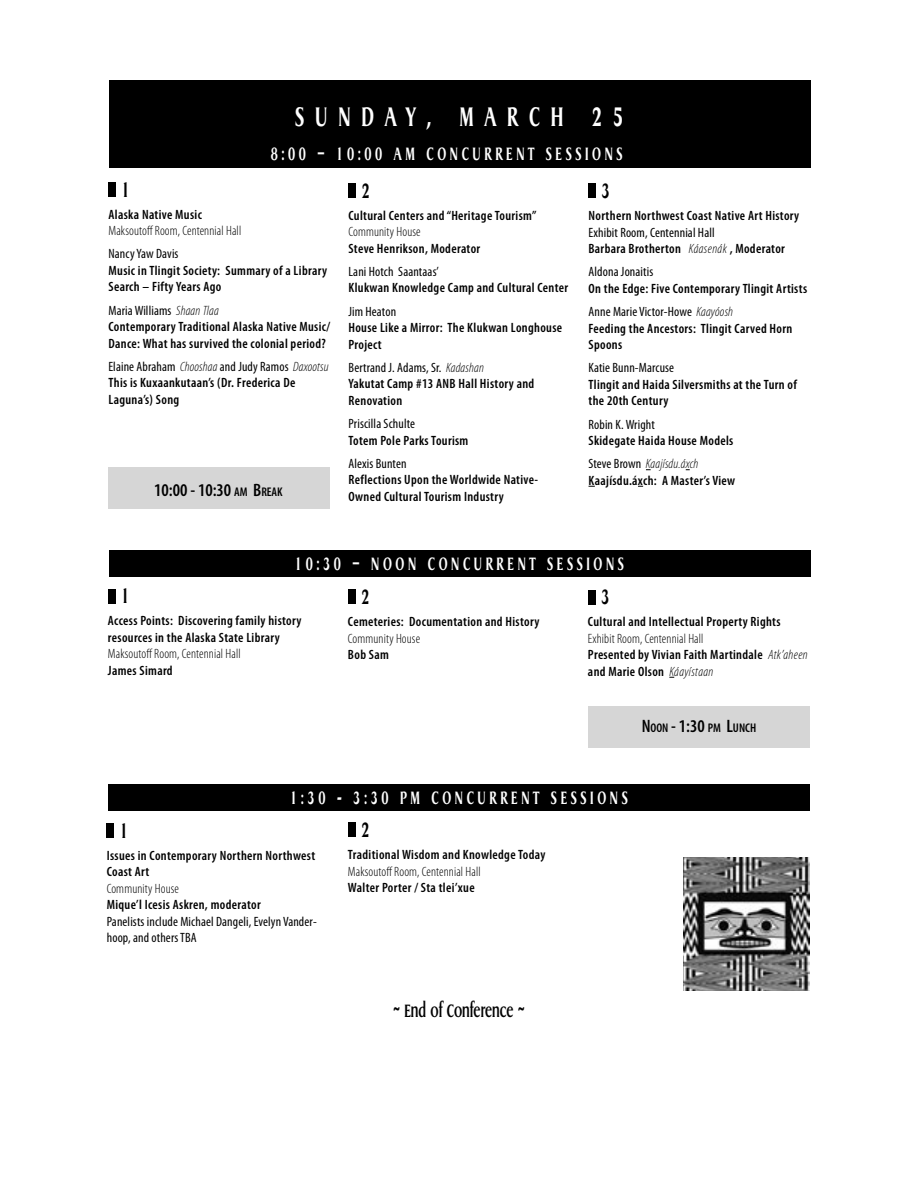
<style>
.page{position:relative;width:918px;height:1188px;background:#fff}
.page>*{position:absolute;margin:0;border:0;box-sizing:border-box;transform-origin:0 0}
.head1{font:700 27px "Griffon Cond";letter-spacing:.4em;color:#fff}
.number{font:700 21px "Griffon Cond";color:#000}
.presenters-small{font:700 21px "Griffon Cond";color:#000}
.margintimes{font:700 18px "Griffon Cond";letter-spacing:.2em;color:#fff}
.break{font:600 condensed 18px "Myriad Pro";color:#000}
.sub1{font:700 18px "Griffon Cond";color:#000}
.itemlower{font:600 condensed 13.5px/16.5px "Myriad Pro";letter-spacing:.025em;color:#000}
.presenters2{font:condensed 13.5px/16.5px "Myriad Pro";letter-spacing:.01em;color:#000}
.presenters2-2{font:300 condensed 13.5px "Myriad Pro";letter-spacing:.01em;color:#000}
.itemlower-2{font:300 condensed 13.5px/16.5px "Myriad Pro";letter-spacing:.01em;color:#000}
.presenters2-3{font:italic 300 condensed 13.5px "Myriad Pro";letter-spacing:.01em;color:#000}
.break-2{font:600 condensed 12.6px "Myriad Pro";color:#000}
.s1{font-weight:600}
.s2{font-weight:300;font-style:italic}
.s3{font-size:12.6px}
.s4{font-weight:400;font-style:normal}
.s5{font-weight:300}
.s6{font-size:18px}
</style>
<div class="page">
<div style="left:108px;top:468px;width:222px;height:41px;background:#d6d6d6"></div>
<div style="left:109px;top:81px;width:702px;height:67px;background:#000"></div>
<div style="left:109px;top:182px;width:7px;height:15px;background:#000"></div>
<div style="left:349px;top:183px;width:7px;height:15px;background:#000"></div>
<div style="left:589px;top:184px;width:7px;height:14px;background:#000"></div>
<div style="left:588px;top:707px;width:222px;height:41px;background:#d6d6d6"></div>
<div style="left:109px;top:141px;width:702px;height:27px;background:#000"></div>
<div style="left:109px;top:550px;width:702px;height:27px;background:#000"></div>
<div style="left:108px;top:589px;width:7px;height:14px;background:#000"></div>
<div style="left:348px;top:590px;width:7px;height:14px;background:#000"></div>
<div style="left:588px;top:590px;width:7px;height:14px;background:#000"></div>
<div style="left:108px;top:784px;width:702px;height:27px;background:#000"></div>
<div style="left:107px;top:823px;width:7px;height:15px;background:#000"></div>
<div style="left:348px;top:823px;width:7px;height:14px;background:#000"></div>
<img style="left:684px;top:857px;width:125px;height:133px">
<p class="head1" style="left:295px;top:98px;width:330px">SUNDAY, MARCH 25</p>
<p class="margintimes" style="left:271px;top:141px;width:353px">8:00 – 10:00 AM CONCURRENT SESSIONS</p>
<p class="number" style="left:122px;top:175px;width:10px">1</p>
<p class="itemlower-2" style="left:109px;top:206px;width:134px"><span class="s1">Alaska Native Music<br></span>Maksoutoff Room, Centennial Hall</p>
<p class="presenters2" style="left:109px;top:246px;width:72px">Nancy Yaw Davis</p>
<p class="itemlower" style="left:109px;top:262px;width:220px">Music in Tlingit Society: Summary of a Library<br>Search – Fifty Years Ago</p>
<p class="presenters2" style="left:109px;top:302px;width:112px">Maria Williams <span class="s2">Shaan Tlaa</span></p>
<p class="itemlower" style="left:109px;top:319px;width:223px">Contemporary Traditional Alaska Native Music/<br>Dance: What has survived the colonial period?</p>
<p class="presenters2" style="left:109px;top:358px;width:222px">Elaine Abraham <span class="s2">Chooshaa</span> and Judy Ramos <span class="s2">Daxootsu</span></p>
<p class="itemlower" style="left:109px;top:375px;width:188px">This is Kuxaankutaan’s (Dr. Frederica De<br>Laguna’s) Song</p>
<p class="break" style="left:154px;top:480px;width:130px">10:00 - 10:30 <span class="s3">AM</span> B<span class="s3">REAK</span></p>
<p class="number" style="left:362px;top:176px;width:10px">2</p>
<p class="itemlower" style="left:349px;top:207px;width:189px">Cultural Centers and “Heritage Tourism”</p>
<p class="presenters2-2" style="left:349px;top:225px;width:74px">Community House</p>
<p class="itemlower" style="left:349px;top:240px;width:133px">Steve Henrikson, Moderator</p>
<p class="presenters2" style="left:349px;top:263px;width:92px">Lani Hotch Saantaas’</p>
<p class="itemlower" style="left:349px;top:280px;width:221px">Klukwan Knowledge Camp and Cultural Center</p>
<p class="presenters2" style="left:349px;top:303px;width:49px">Jim Heaton</p>
<p class="itemlower" style="left:349px;top:320px;width:215px">House Like a Mirror: The Klukwan Longhouse<br>Project</p>
<p class="presenters2" style="left:349px;top:359px;width:137px">Bertrand J. Adams, Sr. <span class="s2">Kadashan</span></p>
<p class="itemlower" style="left:349px;top:376px;width:187px">Yakutat Camp #13 ANB Hall History and<br>Renovation</p>
<p class="presenters2" style="left:349px;top:416px;width:68px">Priscilla Schulte</p>
<p class="itemlower" style="left:349px;top:432px;width:121px">Totem Pole Parks Tourism</p>
<p class="presenters2" style="left:349px;top:455px;width:60px">Alexis Bunten</p>
<p class="itemlower" style="left:349px;top:472px;width:191px">Reflections Upon the Worldwide Native-<br>Owned Cultural Tourism Industry</p>
<p class="number" style="left:602px;top:176px;width:10px">3</p>
<p class="itemlower" style="left:589px;top:208px;width:212px">Northern Northwest Coast Native Art History</p>
<p class="presenters2" style="left:589px;top:224px;width:128px">Exhibit Room, Centennial Hall</p>
<p class="itemlower" style="left:589px;top:241px;width:198px">Barbara Brotherton <span class="s2">Káasenák</span> , Moderator</p>
<p class="presenters2" style="left:589px;top:264px;width:66px">Aldona Jonaitis</p>
<p class="itemlower" style="left:589px;top:280px;width:220px">On the Edge: Five Contemporary Tlingit Artists</p>
<p class="presenters2" style="left:589px;top:304px;width:146px">Anne Marie Victor-Howe <span class="s2">Kaayóosh</span></p>
<p class="itemlower" style="left:589px;top:320px;width:205px">Feeding the Ancestors: Tlingit Carved Horn<br>Spoons</p>
<p class="presenters2" style="left:589px;top:360px;width:87px">Katie Bunn-Marcuse</p>
<p class="itemlower" style="left:589px;top:376px;width:210px">Tlingit and Haida Silversmiths at the Turn of the 20th Century</p>
<p class="presenters2" style="left:589px;top:416px;width:68px">Robin K. Wright</p>
<p class="itemlower" style="left:589px;top:433px;width:146px">Skidegate Haida House Models</p>
<p class="presenters2-3" style="left:589px;top:457px;width:111px"><span class="s4">Steve Brown</span> Kaajísdu.áxch</p>
<p class="itemlower" style="left:589px;top:472px;width:148px">Kaajísdu.áxch: A Master’s View</p>
<p class="margintimes" style="left:295px;top:551px;width:331px">10:30 – NOON CONCURRENT SESSIONS</p>
<p class="number" style="left:121px;top:581px;width:10px">1</p>
<p class="itemlower" style="left:108px;top:613px;width:195px">Access Points: Discovering family history resources in the Alaska State Library</p>
<p class="presenters2-2" style="left:108px;top:647px;width:134px">Maksoutoff Room, Centennial Hall</p>
<p class="itemlower" style="left:108px;top:662px;width:66px">James Simard</p>
<p class="presenters-small" style="left:361px;top:582px;width:10px">2</p>
<p class="itemlower" style="left:348px;top:614px;width:193px">Cemeteries: Documentation and History<br><span class="s5">Community House</span></p>
<p class="itemlower" style="left:348px;top:647px;width:43px">Bob Sam</p>
<p class="number" style="left:601px;top:582px;width:10px">3</p>
<p class="itemlower" style="left:588px;top:614px;width:194px">Cultural and Intellectual Property Rights</p>
<p class="presenters2-2" style="left:588px;top:631px;width:117px">Exhibit Room, Centennial Hall</p>
<p class="itemlower" style="left:588px;top:647px;width:221px">Presented by Vivian Faith Martindale <span class="s2">Atk’aheen </span>and Marie Olson <span class="s2">Káayístaan</span></p>
<p class="break-2" style="left:642px;top:721px;width:116px"><span class="s6">N</span>OON <span class="s6">- 1:30</span> PM <span class="s6">L</span>UNCH</p>
<p class="margintimes" style="left:290px;top:785px;width:339px">1:30 - 3:30 PM CONCURRENT SESSIONS</p>
<p class="number" style="left:120px;top:816px;width:10px">1</p>
<p class="itemlower" style="left:107px;top:847px;width:210px">Issues in Contemporary Northern Northwest<br>Coast Art</p>
<p class="presenters2-2" style="left:107px;top:881px;width:74px">Community House</p>
<p class="itemlower" style="left:107px;top:897px;width:155px">Mique’l Icesis Askren, moderator</p>
<p class="presenters2" style="left:107px;top:913px;width:212px">Panelists include Michael Dangeli, Evelyn Vander&shy;hoop, and others TBA</p>
<p class="presenters-small" style="left:361px;top:815px;width:10px">2</p>
<p class="itemlower" style="left:348px;top:847px;width:199px">Traditional Wisdom and Knowledge Today</p>
<p class="presenters2-2" style="left:348px;top:864px;width:134px">Maksoutoff Room, Centennial Hall</p>
<p class="itemlower" style="left:348px;top:880px;width:128px">Walter Porter / Sta tlei’xue</p>
<p class="sub1" style="left:393px;top:999px;width:133px">~ End of Conference ~</p>
</div>
